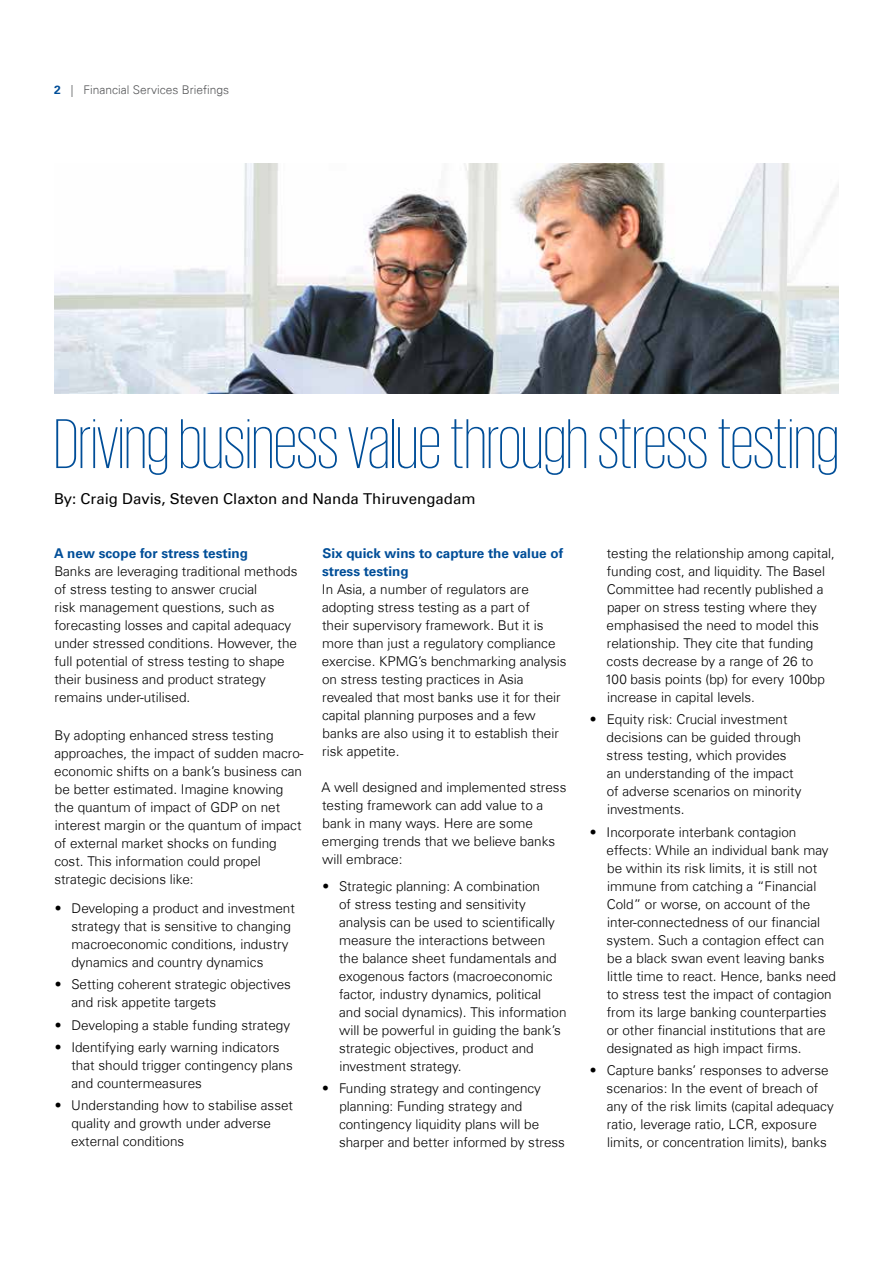
<style>
.page{position:relative;width:893px;height:1263px;background:#fff}
.page>*{position:absolute;margin:0;border:0;box-sizing:border-box;transform-origin:0 0}
.t1{font:200 72px "KPMG";color:#004e98}
.t2{font:15px "Universfor KPMG";color:#000}
.t3{font:300 13.5px/18px "Universfor KPMG";color:#000}
.t4{font:700 13.5px/18px "Universfor KPMG";color:#004e98}
.t5{font:300 12px "Univers 45";color:#58595b}
.s1{font-family:"Univers 65";font-weight:700;color:#004e98}
</style>
<div class="page">
<img style="left:54px;top:164px;width:785px;height:229px">
<p class="t5" style="left:54px;top:82px;width:177px"><span class="s1">2</span> | Financial Services Briefings</p>
<h1 class="t1" style="left:54px;top:410px;width:786px">Driving business value through stress testing</h1>
<p class="t2" style="left:54px;top:490px;width:423px">By: Craig Davis, Steven Claxton and Nanda Thiruvengadam</p>
<p class="t4" style="left:54px;top:545px;width:195px">A new scope for stress testing</p>
<p class="t3" style="left:54px;top:562px;width:245px">Banks are leveraging traditional methods of stress testing to answer crucial<br>risk management questions, such as forecasting losses and capital adequacy under stressed conditions. However, the full potential of stress testing to shape their business and product strategy remains under-utilised.</p>
<p class="t3" style="left:54px;top:727px;width:251px">By adopting enhanced stress testing approaches, the impact of sudden macro&shy;economic shifts on a bank’s business can be better estimated. Imagine knowing the quantum of impact of GDP on net interest margin or the quantum of impact of external market shocks on funding cost. This information could propel strategic decisions like:</p>
<p class="t3" style="left:71px;top:899px;width:225px;text-indent:-17px">• Developing a product and investment strategy that is sensitive to changing macroeconomic conditions, industry dynamics and country dynamics</p>
<p class="t3" style="left:71px;top:975px;width:221px;text-indent:-17px">• Setting coherent strategic objectives and risk appetite targets</p>
<p class="t3" style="left:55px;top:1016px;width:237px">• Developing a stable funding strategy</p>
<p class="t3" style="left:71px;top:1038px;width:223px;text-indent:-17px">• Identifying early warning indicators that should trigger contingency plans and countermeasures</p>
<p class="t3" style="left:71px;top:1096px;width:223px;text-indent:-17px">• Understanding how to stabilise asset quality and growth under adverse external conditions</p>
<p class="t4" style="left:322px;top:544px;width:243px">Six quick wins to capture the value of stress testing</p>
<p class="t3" style="left:322px;top:580px;width:246px">In Asia, a number of regulators are adopting stress testing as a part of<br>their supervisory framework. But it is more than just a regulatory compliance exercise. KPMG’s benchmarking analysis on stress testing practices in Asia revealed that most banks use it for their capital planning purposes and a few banks are also using it to establish their risk appetite.</p>
<p class="t3" style="left:321px;top:778px;width:247px">A well designed and implemented stress testing framework can add value to a bank in many ways. Here are some emerging trends that we believe banks will embrace:</p>
<p class="t3" style="left:339px;top:877px;width:229px;text-indent:-17px">• Strategic planning: A combination<br>of stress testing and sensitivity analysis can be used to scientifically measure the interactions between the balance sheet fundamentals and exogenous factors (macroeconomic factor, industry dynamics, political<br>and social dynamics). This information will be powerful in guiding the bank’s strategic objectives, product and investment strategy.</p>
<p class="t3" style="left:339px;top:1079px;width:228px;text-indent:-17px">• Funding strategy and contingency planning: Funding strategy and contingency liquidity plans will be sharper and better informed by stress</p>
<p class="t3" style="left:605px;top:544px;width:231px">testing the relationship among capital, funding cost, and liquidity. The Basel Committee had recently published a paper on stress testing where they emphasised the need to model this relationship. They cite that funding costs decrease by a range of 26 to 100 basis points (bp) for every 100bp increase in capital levels.</p>
<p class="t3" style="left:607px;top:710px;width:196px;text-indent:-17px">• Equity risk: Crucial investment decisions can be guided through stress testing, which provides an understanding of the impact of adverse scenarios on minority investments.</p>
<p class="t3" style="left:607px;top:823px;width:231px;text-indent:-17px">• Incorporate interbank contagion effects: While an individual bank may be within its risk limits, it is still not immune from catching a “Financial Cold” or worse, on account of the inter-connectedness of our financial system. Such a contagion effect can be a black swan event leaving banks little time to react. Hence, banks need to stress test the impact of contagion from its large banking counterparties or other financial institutions that are designated as high impact firms.</p>
<p class="t3" style="left:607px;top:1061px;width:229px;text-indent:-17px">• Capture banks’ responses to adverse scenarios: In the event of breach of any of the risk limits (capital adequacy ratio, leverage ratio, LCR, exposure limits, or concentration limits), banks</p>
</div>
